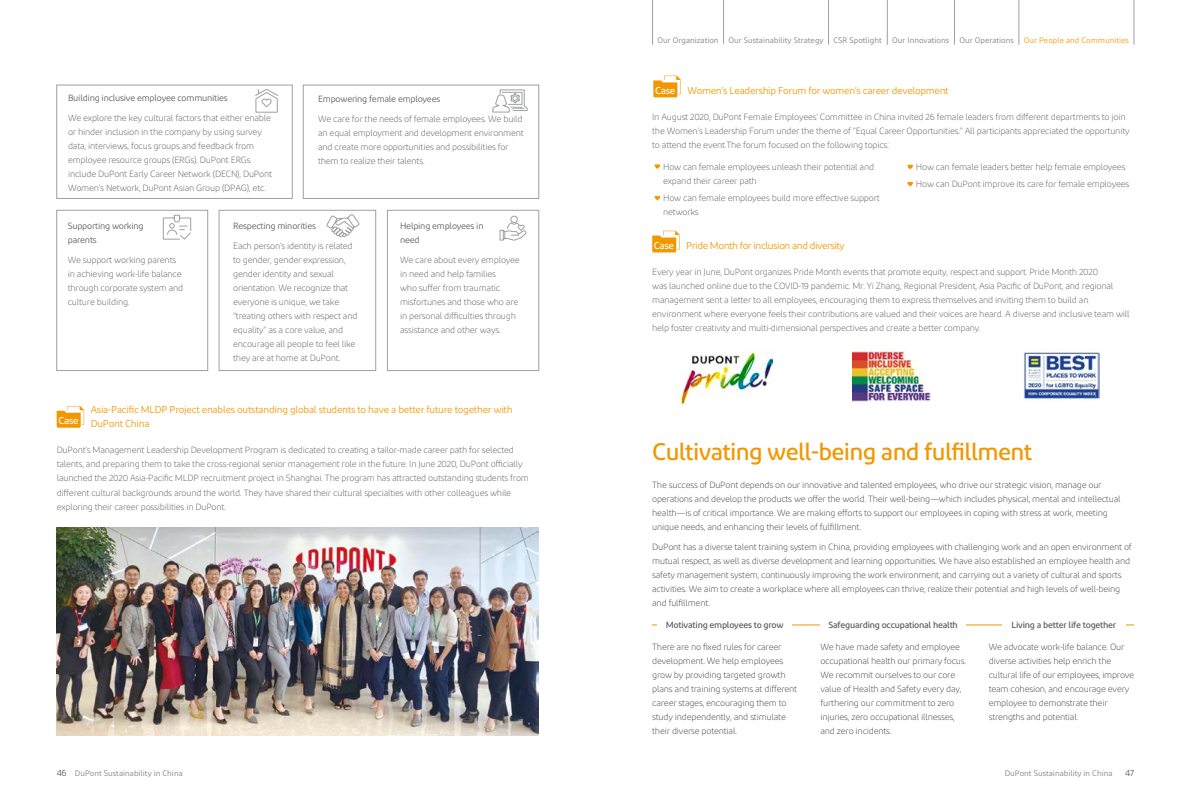
<style>
.page{position:relative;width:1191px;height:808px;background:#fff}
.page>*{position:absolute;margin:0;border:0;box-sizing:border-box;transform-origin:0 0}
.t1{font:500 24px "Diodrum";letter-spacing:-.03em;color:#f39700}
.t2{font:10px/14px "Diodrum";letter-spacing:-.025em;color:#f39700}
.t3{font:500 10px "Diodrum";color:#fff}
.t4{font:300 9px/14px "Diodrum";letter-spacing:-.025em;color:#595757}
.t5{font:300 9px/14px "Diodrum";letter-spacing:-.025em;color:#3e3a39}
.t6{font:9px/14px "Diodrum";letter-spacing:-.025em;color:#595757}
.t7{font:500 9px "Diodrum";letter-spacing:-.025em;color:#595757}
.t8{font:8px "Diodrum";color:#7d7d7d}
.t9{font:8px "Diodrum";color:#f39700}
.s1{color:#7d7d7d}
.s2{font-weight:500;color:#fff}
.s3{font-size:9px;color:#595757}
</style>
<div class="page">
<hr style="left:887px;top:0;width:1px;height:45px;background:#9fa0a0">
<hr style="left:954px;top:0;width:1px;height:45px;background:#9fa0a0">
<hr style="left:1018px;top:0;width:1px;height:45px;background:#9fa0a0">
<hr style="left:1133px;top:0;width:1px;height:45px;background:#9fa0a0">
<hr style="left:828px;top:0;width:1px;height:45px;background:#9fa0a0">
<hr style="left:723px;top:0;width:1px;height:44px;background:#9fa0a0">
<hr style="left:652px;top:0;width:1px;height:45px;background:#9fa0a0">
<svg style="left:57px;top:406px;width:27px;height:22px"></svg>
<img style="left:57px;top:528px;width:482px;height:208px">
<div style="left:56px;top:85px;width:236px;height:114px;border:1px solid #9fa0a0"></div>
<div style="left:303px;top:85px;width:236px;height:114px;border:1px solid #9fa0a0"></div>
<svg style="left:255px;top:89px;width:23px;height:24px"></svg>
<svg style="left:492px;top:89px;width:35px;height:24px"></svg>
<div style="left:56px;top:210px;width:152px;height:161px;border:1px solid #9fa0a0"></div>
<div style="left:219px;top:210px;width:157px;height:161px;border:1px solid #9fa0a0"></div>
<div style="left:387px;top:210px;width:152px;height:161px;border:1px solid #9fa0a0"></div>
<svg style="left:163px;top:215px;width:28px;height:25px"></svg>
<svg style="left:326px;top:214px;width:33px;height:24px"></svg>
<svg style="left:499px;top:216px;width:28px;height:25px"></svg>
<svg style="left:652px;top:231px;width:27px;height:21px"></svg>
<svg style="left:653px;top:76px;width:28px;height:21px"></svg>
<svg style="left:654px;top:164px;width:6px;height:5px"></svg>
<svg style="left:907px;top:164px;width:6px;height:5px"></svg>
<svg style="left:654px;top:196px;width:6px;height:5px"></svg>
<svg style="left:907px;top:182px;width:6px;height:5px"></svg>
<hr style="left:652px;top:624px;width:482px;height:1px;background:#f39700">
<div style="left:657px;top:618px;width:135px;height:13px;background:#fff"></div>
<div style="left:820px;top:618px;width:146px;height:13px;background:#fff"></div>
<div style="left:1002px;top:618px;width:123px;height:13px;background:#fff"></div>
<img style="left:853px;top:349px;width:77px;height:53px">
<img style="left:1024px;top:349px;width:75px;height:50px">
<img style="left:677px;top:351px;width:95px;height:54px">
<p class="t6" style="left:68px;top:91px;width:161px">Building inclusive employee communities</p>
<p class="t6" style="left:318px;top:92px;width:124px">Empowering female employees</p>
<p class="t4" style="left:68px;top:111px;width:205px">We explore the key cultural factors that either enable or hinder inclusion in the company by using survey data, interviews, focus groups and feedback from employee resource groups (ERGs). DuPont ERGs include DuPont Early Career Network (DECN), DuPont Women’s Network, DuPont Asian Group (DPAG), etc.</p>
<p class="t4" style="left:318px;top:112px;width:207px">We care for the needs of female employees. We build an equal employment and development environment and create more opportunities and possibilities for them to realize their talents.</p>
<p class="t6" style="left:68px;top:219px;width:77px">Supporting working parents</p>
<p class="t6" style="left:233px;top:219px;width:84px">Respecting minorities</p>
<p class="t6" style="left:400px;top:219px;width:85px">Helping employees in need</p>
<p class="t4" style="left:233px;top:239px;width:126px">Each person’s identity is related to gender, gender expression, gender identity and sexual orientation. We recognize that everyone is unique, we take “treating others with respect and equality” as a core value, and encourage all people to feel like they are at home at DuPont.</p>
<p class="t4" style="left:68px;top:253px;width:117px">We support working parents in achieving work-life balance through corporate system and culture building.</p>
<p class="t4" style="left:400px;top:253px;width:121px">We care about every employee in need and help families<br>who suffer from traumatic misfortunes and those who are in personal difficulties through assistance and other ways.</p>
<p class="t3" style="left:58px;top:414px;width:22px">Case</p>
<p class="t2" style="left:91px;top:403px;width:423px">Asia-Pacific MLDP Project enables outstanding global students to have a better future together with<br>DuPont China</p>
<p class="t4" style="left:57px;top:443px;width:474px">DuPont’s Management Leadership Development Program is dedicated to creating a tailor-made career path for selected talents, and preparing them to take the cross-regional senior management role in the future. In June 2020, DuPont officially launched the 2020 Asia-Pacific MLDP recruitment project in Shanghai. The program has attracted outstanding students from different cultural backgrounds around the world. They have shared their cultural specialties with other colleagues while exploring their career possibilities in DuPont.</p>
<p class="t8" style="left:657px;top:35px;width:226px">Our Organization Our Sustainability Strategy CSR Spotlight</p>
<p class="t8" style="left:892px;top:35px;width:59px">Our Innovations</p>
<p class="t9" style="left:959px;top:35px;width:171px"><span class="s1">Our Operations</span> Our People and Communities</p>
<p class="t2" style="left:655px;top:83px;width:295px"><span class="s2">Case</span> Women’s Leadership Forum for women’s career development</p>
<p class="t4" style="left:652px;top:109px;width:479px">In August 2020, DuPont Female Employees’ Committee in China invited 26 female leaders from different departments to join the Women’s Leadership Forum under the theme of “Equal Career Opportunities.” All participants appreciated the opportunity to attend the event.The forum focused on the following topics:</p>
<p class="t4" style="left:663px;top:159px;width:213px">How can female employees unleash their potential and expand their career path</p>
<p class="t4" style="left:916px;top:159px;width:211px">How can female leaders better help female employees</p>
<p class="t4" style="left:663px;top:191px;width:218px">How can female employees build more effective support networks</p>
<p class="t4" style="left:916px;top:177px;width:215px">How can DuPont improve its care for female employees</p>
<p class="t2" style="left:654px;top:238px;width:192px"><span class="s2">Case</span> Pride Month for inclusion and diversity</p>
<p class="t4" style="left:652px;top:265px;width:479px">Every year in June, DuPont organizes Pride Month events that promote equity, respect and support. Pride Month 2020<br>was launched online due to the COVID-19 pandemic. Mr. Yi Zhang, Regional President, Asia Pacific of DuPont, and regional management sent a letter to all employees, encouraging them to express themselves and inviting them to build an environment where everyone feels their contributions are valued and their voices are heard. A diverse and inclusive team will help foster creativity and multi-dimensional perspectives and create a better company.</p>
<h1 class="t1" style="left:652px;top:436px;width:381px">Cultivating well‑being and fulfillment</h1>
<p class="t5" style="left:652px;top:478px;width:470px">The success of DuPont depends on our innovative and talented employees, who drive our strategic vision, manage our operations and develop the products we offer the world. Their well‑being—which includes physical, mental and intellectual health—is of critical importance. We are making efforts to support our employees in coping with stress at work, meeting unique needs, and enhancing their levels of fulfillment.</p>
<p class="t5" style="left:652px;top:540px;width:481px">DuPont has a diverse talent training system in China, providing employees with challenging work and an open environment of mutual respect, as well as diverse development and learning opportunities. We have also established an employee health and safety management system, continuously improving the work environment, and carrying out a variety of cultural and sports activities. We aim to create a workplace where all employees can thrive, realize their potential and high levels of well-being and fulfillment.</p>
<p class="t5" style="left:652px;top:640px;width:147px">There are no fixed rules for career development. We help employees grow by providing targeted growth plans and training systems at different career stages, encouraging them to study independently, and stimulate their diverse potential.</p>
<p class="t5" style="left:820px;top:640px;width:147px">We have made safety and employee occupational health our primary focus.<br>We recommit ourselves to our core value of Health and Safety every day, furthering our commitment to zero injuries, zero occupational illnesses, and zero incidents.</p>
<p class="t5" style="left:988px;top:640px;width:147px">We advocate work-life balance. Our diverse activities help enrich the cultural life of our employees, improve team cohesion, and encourage every employee to demonstrate their strengths and potential.</p>
<p class="t7" style="left:666px;top:619px;width:119px">Motivating employees to grow</p>
<p class="t7" style="left:828px;top:619px;width:131px">Safeguarding occupational health</p>
<p class="t7" style="left:1011px;top:619px;width:106px">Living a better life together</p>
<p class="t8" style="left:57px;top:768px;width:128px"><span class="s3">46</span> DuPont Sustainability in China</p>
<p class="t8" style="left:1004px;top:768px;width:109px">DuPont Sustainability in China</p>
<p class="t6" style="left:1125px;top:766px;width:10px">47</p>
</div>
